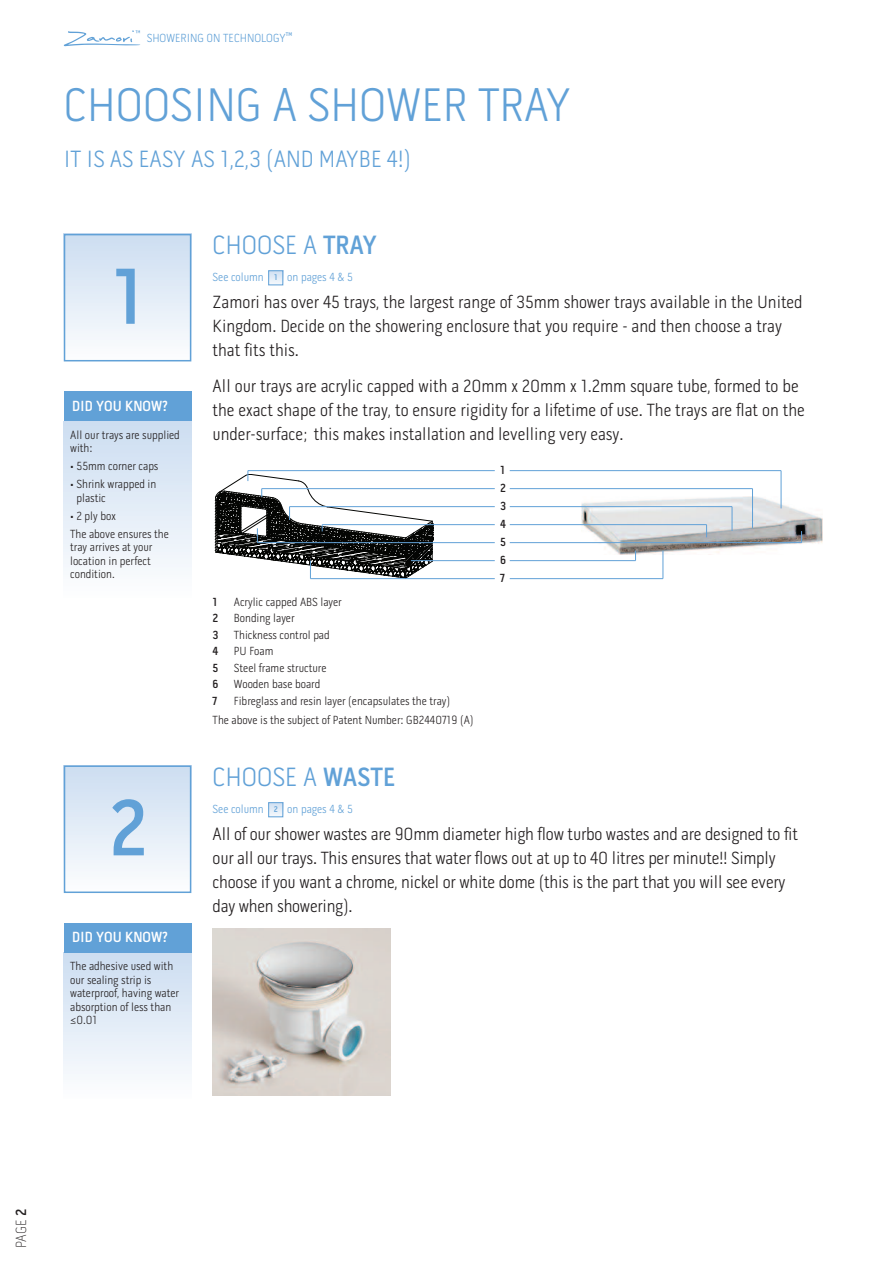
<style>
.page{position:relative;width:893px;height:1263px;background:#fff}
.page>*{position:absolute;margin:0;border:0;box-sizing:border-box;transform-origin:0 0}
.t1{font:600 81px "Pill Gothic Cn 300 mg";color:#61a1d7}
.t2{font:300 48px "Pill Gothic Cn 300 mg";color:#61a1d7}
.t3{font:300 27px "Pill Gothic Cn 300 mg";color:#61a1d7}
.t4{font:300 24px "Pill Gothic Cn 300 mg";color:#61a1d7}
.t5{font:300 18px/24px "Pill Gothic Cn 300 mg";color:#231f20}
.t6{font:600 15px "Pill Gothic Cn 300 mg";color:#fff}
.t7{font:100 15px "Pill Gothic Cn 300 mg";color:#231f20}
.t8{font:300 12px/13.5px "Pill Gothic Cn 300 mg";color:#231f20}
.t9{font:300 12px "Pill Gothic Cn 300 mg";color:#61a1d7}
.t10{font:600 12px/18px "Pill Gothic Cn 300 mg";color:#231f20;text-align:justify}
.t11{font:600 8.4px "Pill Gothic Cn 300 mg";color:#61a1d7}
.t12{font:600 5.4px "Pill Gothic Cn 300 mg";color:#61a1d7}
.s1{font-weight:600}
</style>
<div class="page">
<svg style="left:64px;top:30px;width:76px;height:16px"></svg>
<div style="left:64px;top:234px;width:127px;height:127px;background:linear-gradient(to bottom,#ccddf1,#fcfdfe)"></div>
<div style="left:64px;top:234px;width:127px;height:127px;border:2px solid #61a1d7"></div>
<div style="left:64px;top:765px;width:127px;height:128px;background:linear-gradient(to bottom,#cbddf1,#fcfdfe)"></div>
<div style="left:64px;top:765px;width:127px;height:128px;border:2px solid #61a1d7"></div>
<div style="left:64px;top:421px;width:127px;height:176px;background:linear-gradient(to bottom,#ccddf1,#fdfdfe)"></div>
<div style="left:64px;top:391px;width:127px;height:30px;background:#61a1d7"></div>
<div style="left:64px;top:952px;width:127px;height:146px;background:linear-gradient(to bottom,#cbddf1,#fcfdfe)"></div>
<div style="left:64px;top:923px;width:127px;height:29px;background:#61a1d7"></div>
<img style="left:213px;top:928px;width:177px;height:167px">
<img style="left:581px;top:497px;width:241px;height:57px">
<svg style="left:270px;top:272px;width:11px;height:11px"></svg>
<div style="left:268px;top:270px;width:15px;height:15px;border:1px solid #61a1d7"></div>
<svg style="left:270px;top:804px;width:11px;height:11px"></svg>
<div style="left:268px;top:802px;width:15px;height:15px;border:1px solid #61a1d7"></div>
<hr style="left:432px;top:521px;width:1px;height:40px;background:#040503">
<hr style="left:248px;top:470px;width:247px;height:1px;background:#61a1d7">
<hr style="left:510px;top:470px;width:271px;height:1px;background:#61a1d7">
<hr style="left:781px;top:471px;width:1px;height:37px;background:#61a1d7">
<hr style="left:510px;top:488px;width:242px;height:1px;background:#61a1d7">
<hr style="left:752px;top:489px;width:1px;height:39px;background:#61a1d7">
<hr style="left:510px;top:506px;width:222px;height:1px;background:#61a1d7">
<svg style="left:732px;top:507px;width:1px;height:24px"></svg>
<hr style="left:510px;top:524px;width:197px;height:1px;background:#61a1d7">
<svg style="left:706px;top:525px;width:1px;height:12px"></svg>
<hr style="left:510px;top:542px;width:291px;height:1px;background:#61a1d7">
<svg style="left:801px;top:531px;width:1px;height:12px"></svg>
<hr style="left:510px;top:560px;width:125px;height:1px;background:#61a1d7">
<hr style="left:510px;top:578px;width:153px;height:1px;background:#61a1d7">
<svg style="left:663px;top:551px;width:1px;height:28px"></svg>
<hr style="left:262px;top:488px;width:233px;height:1px;background:#61a1d7">
<hr style="left:290px;top:506px;width:205px;height:1px;background:#61a1d7">
<hr style="left:322px;top:524px;width:173px;height:1px;background:#61a1d7">
<hr style="left:257px;top:542px;width:238px;height:1px;background:#61a1d7">
<hr style="left:411px;top:560px;width:84px;height:1px;background:#61a1d7">
<hr style="left:310px;top:578px;width:185px;height:1px;background:#61a1d7">
<svg style="left:215px;top:471px;width:217px;height:108px"></svg>
<p class="t12" style="left:286px;top:32px;width:8px">TM</p>
<p class="t9" style="left:147px;top:34px;width:141px">SHOWERING 0N TECHNOLOGY</p>
<h2 class="t2" style="left:64px;top:88px;width:509px">CHOOSING A SHOWER TRAY</h2>
<h3 class="t4" style="left:64px;top:150px;width:349px">IT IS AS EASY AS 1,2,3 (AND MAYBE 4!)</h3>
<h1 class="t1" style="left:111px;top:269px;width:34px">1</h1>
<p class="t6" style="left:72px;top:401px;width:97px">DID YOU KNOW?</p>
<p class="t8" style="left:70px;top:429px;width:111px">All our trays are supplied with:</p>
<p class="t8" style="left:70px;top:461px;width:90px">• 55mm corner caps</p>
<p class="t8" style="left:77px;top:479px;width:81px;text-indent:-6px">• Shrink wrapped in plastic</p>
<p class="t8" style="left:70px;top:508px;width:100px;line-height:18px">• 2 ply box<br>The above ensures the</p>
<p class="t8" style="left:70px;top:542px;width:84px">tray arrives at your location in perfect condition.</p>
<h1 class="t1" style="left:108px;top:800px;width:40px">2</h1>
<p class="t6" style="left:72px;top:932px;width:97px">DID YOU KNOW?</p>
<p class="t8" style="left:70px;top:961px;width:110px">The adhesive used with our sealing strip is waterproof, having water absorption of less than ≤0.01</p>
<h3 class="t3" style="left:213px;top:236px;width:166px">CHOOSE A <span class="s1">TRAY</span></h3>
<p class="t9" style="left:213px;top:273px;width:53px">See column</p>
<p class="t9" style="left:287px;top:273px;width:67px">on pages 4 &amp; 5</p>
<p class="t5" style="left:213px;top:292px;width:591px">Zamori has over 45 trays, the largest range of 35mm shower trays available in the United<br>Kingdom. Decide on the showering enclosure that you require - and then choose a tray that fits this.</p>
<p class="t5" style="left:213px;top:376px;width:594px">All our trays are acrylic capped with a 20mm x 20mm x 1.2mm square tube, formed to be the exact shape of the tray, to ensure rigidity for a lifetime of use. The trays are flat on the under-surface; this makes installation and levelling very easy.</p>
<p class="t11" style="left:274px;top:275px;width:5px">1</p>
<p class="t10" style="left:213px;top:594px;width:6px">1</p>
<p class="t8" style="left:234px;top:596px;width:109px">Acrylic capped ABS layer</p>
<p class="t10" style="left:213px;top:610px;width:7px">2</p>
<p class="t8" style="left:234px;top:613px;width:62px">Bonding layer</p>
<p class="t10" style="left:213px;top:627px;width:7px">3</p>
<p class="t8" style="left:234px;top:629px;width:97px">Thickness control pad</p>
<p class="t10" style="left:213px;top:643px;width:7px">4</p>
<p class="t8" style="left:234px;top:646px;width:41px">PU Foam</p>
<p class="t10" style="left:213px;top:660px;width:7px">5</p>
<p class="t8" style="left:234px;top:662px;width:94px">Steel frame structure</p>
<p class="t10" style="left:213px;top:676px;width:8px">6</p>
<p class="t8" style="left:234px;top:679px;width:88px">Wooden base board</p>
<p class="t10" style="left:213px;top:693px;width:6px">7</p>
<p class="t8" style="left:213px;top:692px;width:263px;line-height:19.5px;text-align:center">Fibreglass and resin layer (encapsulates the tray)<br>The above is the subject of Patent Number: GB2440719 (A)</p>
<p class="t10" style="left:500px;top:462px;width:8px">1<br>2<br>3<br>4<br>5<br>6<br>7</p>
<h3 class="t3" style="left:213px;top:767px;width:184px">CHOOSE A <span class="s1">WASTE</span></h3>
<p class="t9" style="left:213px;top:804px;width:53px">See column</p>
<p class="t9" style="left:287px;top:804px;width:67px">on pages 4 &amp; 5</p>
<p class="t5" style="left:213px;top:823px;width:587px">All of our shower wastes are 90mm diameter high flow turbo wastes and are designed to fit our all our trays. This ensures that water flows out at up to 40 litres per minute!! Simply choose if you want a chrome, nickel or white dome (this is the part that you will see every day when showering).</p>
<p class="t11" style="left:274px;top:807px;width:5px">2</p>
<p class="t7" style="left:16px;top:1248px;width:41px;rotate:-90deg">PAGE <span class="s1">2</span></p>
</div>
